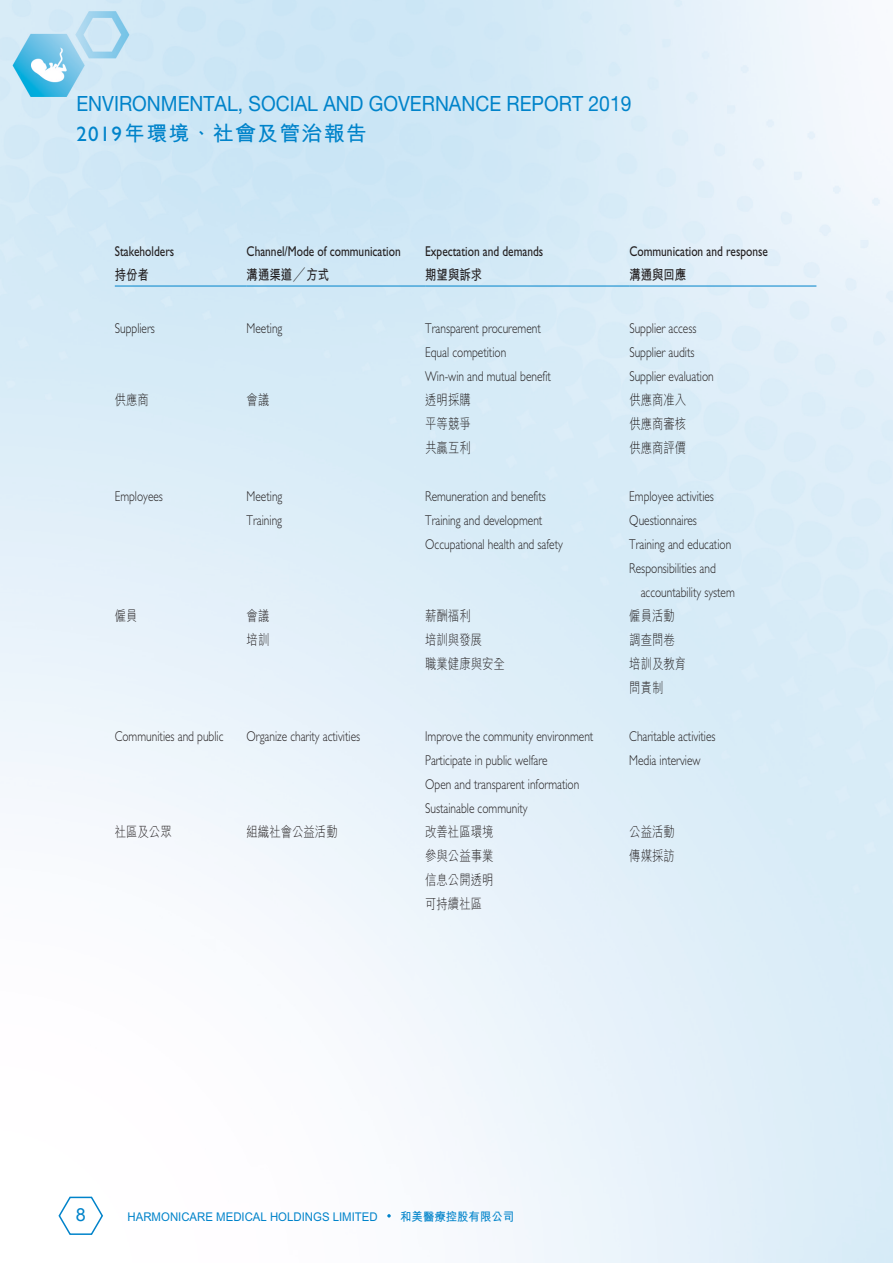
<style>
.page{position:relative;width:893px;height:1263px;background:#fff}
.page>*{position:absolute;margin:0;border:0;box-sizing:border-box;transform-origin:0 0}
.t1{font:21px "Helvetica Neue LT Std";color:#0083ca;scale:.92 1}
.t2{font:700 21px "M Hei HK";letter-spacing:.055em;color:#0083ca}
.t3{font:18px "Arial";color:#0083ca}
.t4{font:300 14.25px/24px "Gill Sans Std";color:#231f20;scale:.8 1}
.t5{font:300 14.25px/24px "M Hei HK";color:#231f20;scale:.8 1}
.t6{font:14.25px "Gill Sans Std";color:#231f20;scale:.8 1}
.t7{font:700 14.25px "M Hei HK";color:#231f20;scale:.8 1}
.t8{font:700 12px "M Hei HK";color:#0083ca;scale:.95 1}
.s1{font-family:"Gill Sans Std";font-weight:400}
</style>
<div class="page">
<img style="left:0;top:0;width:893px;height:1263px">
<svg style="left:387px;top:1214px;width:4px;height:3px"></svg>
<svg style="left:58px;top:1195px;width:46px;height:41px"></svg>
<hr style="left:115px;top:286px;width:132px;height:1px;background:#0083ca">
<hr style="left:247px;top:286px;width:178px;height:1px;background:#0083ca">
<hr style="left:425px;top:286px;width:204px;height:1px;background:#0083ca">
<hr style="left:629px;top:286px;width:187px;height:1px;background:#0083ca">
<h1 class="t1" style="left:76px;top:91px;width:605px">ENVIRONMENTAL, SOCIAL AND GOVERNANCE REPORT 2019</h1>
<h1 class="t2" style="left:76px;top:118px;width:292px"><span class="s1">2019</span>年環境、社會及管治報告</h1>
<p class="t6" style="left:115px;top:243px;width:76px">Stakeholders</p>
<p class="t6" style="left:247px;top:243px;width:194px">Channel/Mode of communication</p>
<p class="t6" style="left:425px;top:243px;width:149px">Expectation and demands</p>
<p class="t6" style="left:629px;top:243px;width:175px">Communication and response</p>
<p class="t7" style="left:115px;top:264px;width:44px">持份者</p>
<p class="t7" style="left:247px;top:264px;width:105px">溝通渠道╱方式</p>
<p class="t7" style="left:425px;top:264px;width:73px">期望與訴求</p>
<p class="t7" style="left:629px;top:264px;width:73px">溝通與回應</p>
<p class="t4" style="left:115px;top:316px;width:52px">Suppliers</p>
<p class="t4" style="left:247px;top:316px;width:46px">Meeting</p>
<p class="t4" style="left:425px;top:316px;width:159px">Transparent procurement<br>Equal competition<br>Win-win and mutual benefit</p>
<p class="t4" style="left:629px;top:316px;width:107px">Supplier access<br>Supplier audits<br>Supplier evaluation</p>
<p class="t5" style="left:115px;top:387px;width:44px">供應商</p>
<p class="t5" style="left:247px;top:387px;width:30px">會議</p>
<p class="t5" style="left:425px;top:387px;width:58px;text-align:justify">透明採購平等競爭共贏互利</p>
<p class="t5" style="left:629px;top:387px;width:73px;text-align:justify">供應商准入供應商審核供應商評價</p>
<p class="t4" style="left:115px;top:484px;width:62px">Employees</p>
<p class="t4" style="left:247px;top:484px;width:46px">Meeting<br>Training</p>
<p class="t4" style="left:425px;top:484px;width:174px">Remuneration and benefits<br>Training and development<br>Occupational health and safety</p>
<p class="t4" style="left:629px;top:484px;width:129px">Employee activities<br>Questionnaires<br>Training and education<br>Responsibilities and</p>
<p class="t4" style="left:641px;top:580px;width:119px">accountability system</p>
<p class="t5" style="left:115px;top:603px;width:30px">僱員</p>
<p class="t5" style="left:247px;top:603px;width:30px">會議培訓</p>
<p class="t5" style="left:425px;top:603px;width:101px">薪酬福利<br>培訓與發展<br>職業健康與安全</p>
<p class="t5" style="left:629px;top:603px;width:73px">僱員活動調查問卷培訓及教育問責制</p>
<p class="t4" style="left:115px;top:724px;width:137px">Communities and public</p>
<p class="t4" style="left:247px;top:724px;width:144px">Organize charity activities</p>
<p class="t4" style="left:425px;top:724px;width:212px">Improve the community environment<br>Participate in public welfare<br>Open and transparent information<br>Sustainable community</p>
<p class="t4" style="left:629px;top:724px;width:109px">Charitable activities<br>Media interview</p>
<p class="t5" style="left:115px;top:819px;width:73px">社區及公眾</p>
<p class="t5" style="left:247px;top:819px;width:116px">組織社會公益活動</p>
<p class="t5" style="left:425px;top:819px;width:87px;text-align:justify">改善社區環境參與公益事業信息公開透明可持續社區</p>
<p class="t5" style="left:629px;top:819px;width:58px">公益活動傳媒採訪</p>
<p class="t3" style="left:76px;top:1203px;width:12px">8</p>
<p class="t8" style="left:128px;top:1207px;width:265px">HARMONICARE MEDICAL HOLDINGS LIMITED</p>
<p class="t8" style="left:400px;top:1207px;width:121px">和美醫療控股有限公司</p>
</div>
